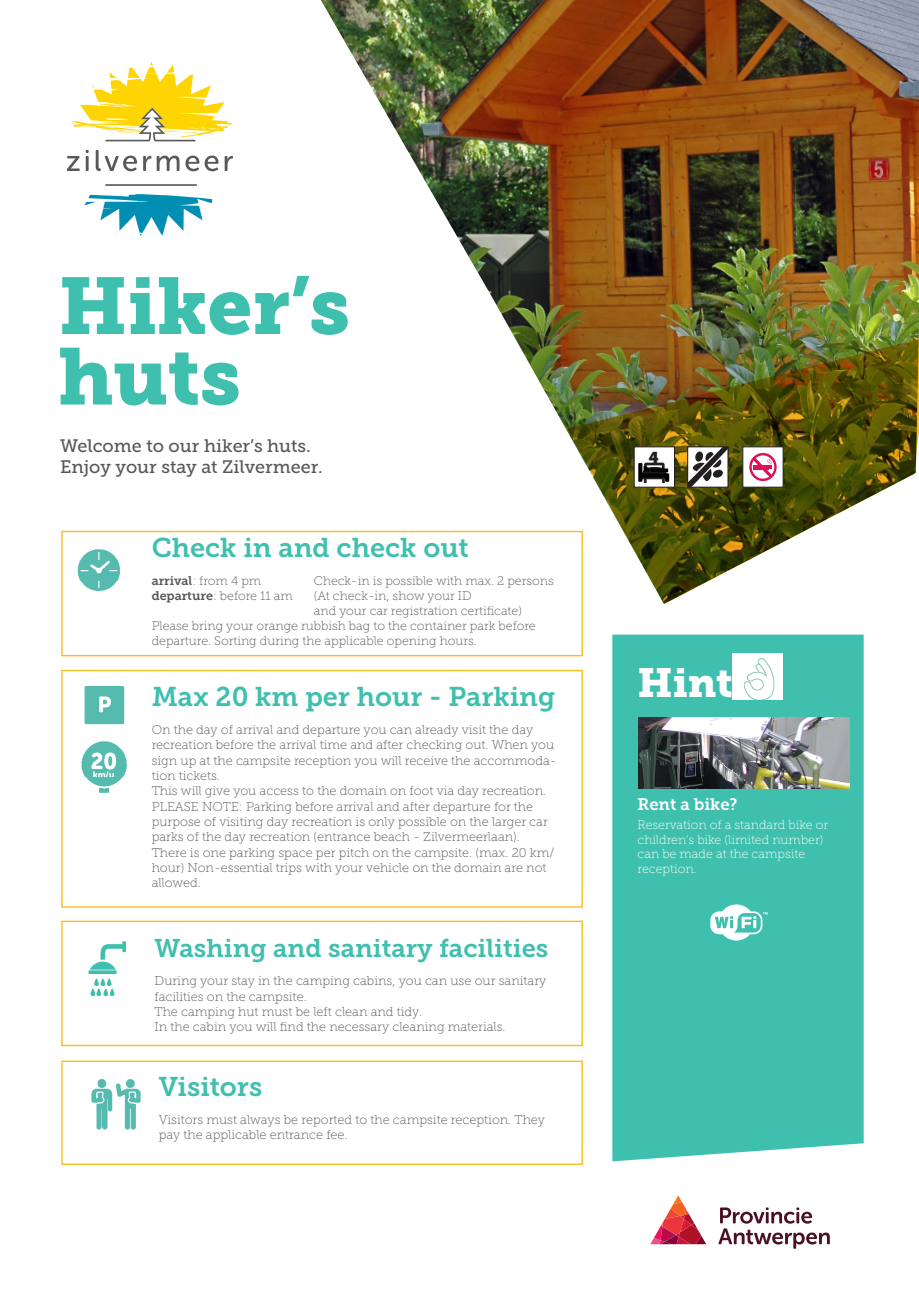
<style>
.page{position:relative;width:919px;height:1289px;background:#fff}
.page>*{position:absolute;margin:0;border:0;box-sizing:border-box;transform-origin:0 0}
.t1{font:79.5px "Museo Slab 900";color:#3fbfae}
.titel{font:40.5px "Museo Slab 900";color:#fff}
.titel-2{font:27px "Museo Slab 700";color:#3fbfae}
.titel-3{font:25.5px "Museo Slab 700";color:#3fbfae}
.t2{font:18px "Museo Slab 500";color:#57585a}
.titel-4{font:16.65px "Museo Slab 700";color:#fff}
.t3{font:15.6px "Museo Slab";color:#231f20}
.t4{font:12.75px/15.3px "Museo Slab 100";color:#57585a}
.t5{font:12.45px/15px "Museo Slab 100";color:#57585a}
.t6{font:12.45px/15px "Museo Slab 100";color:#fff}
.s1{font-family:"Museo Slab 700"}
</style>
<div class="page">
<div style="left:612px;top:634px;width:251px;height:527px;background:#3fbfae"></div>
<div style="left:61px;top:669px;width:522px;height:238px;border:1px solid #fdbc19"></div>
<div style="left:61px;top:920px;width:522px;height:126px;border:1px solid #fdbc19"></div>
<img style="left:195px;top:0;width:723px;height:531px">
<img style="left:567px;top:336px;width:351px;height:268px">
<svg style="left:718px;top:1207px;width:111px;height:41px"></svg>
<svg style="left:650px;top:1195px;width:56px;height:49px"></svg>
<svg style="left:710px;top:904px;width:57px;height:36px"></svg>
<div style="left:61px;top:531px;width:522px;height:125px;border:1px solid #fdbc19"></div>
<svg style="left:67px;top:156px;width:13px;height:15px"></svg>
<hr style="left:86px;top:156px;width:3px;height:15px;background:#57585a">
<svg style="left:96px;top:150px;width:41px;height:21px"></svg>
<svg style="left:143px;top:156px;width:8px;height:15px"></svg>
<svg style="left:157px;top:156px;width:22px;height:15px"></svg>
<svg style="left:185px;top:156px;width:33px;height:15px"></svg>
<svg style="left:225px;top:156px;width:9px;height:15px"></svg>
<svg style="left:84px;top:194px;width:128px;height:43px"></svg>
<hr style="left:105px;top:184px;width:92px;height:2px;background:#57585a">
<svg style="left:70px;top:62px;width:162px;height:79px"></svg>
<img style="left:77px;top:549px;width:43px;height:42px">
<img style="left:732px;top:653px;width:50px;height:46px">
<img style="left:81px;top:741px;width:46px;height:52px">
<img style="left:84px;top:686px;width:41px;height:39px">
<svg style="left:687px;top:446px;width:41px;height:41px"></svg>
<div style="left:742px;top:446px;width:41px;height:41px;background:#fff;border:1px solid #211f21"></div>
<div style="left:634px;top:446px;width:40px;height:41px;background:#fff;border:1px solid #241f21"></div>
<img style="left:637px;top:462px;width:34px;height:24px">
<svg style="left:90px;top:941px;width:36px;height:28px"></svg>
<hr style="left:88px;top:970px;width:29px;height:3px;background:#3fbfae">
<svg style="left:90px;top:978px;width:25px;height:18px"></svg>
<svg style="left:749px;top:453px;width:27px;height:28px"></svg>
<img style="left:91px;top:1079px;width:50px;height:51px">
<div style="left:61px;top:1060px;width:522px;height:104px;border:1px solid #fdbc19"></div>
<img style="left:638px;top:717px;width:210px;height:71px">
<p class="t1" style="left:58px;top:260px;width:293px">Hiker’s</p>
<p class="t1" style="left:58px;top:330px;width:184px">huts</p>
<p class="t2" style="left:60px;top:435px;width:252px">Welcome to our hiker’s huts.</p>
<p class="t2" style="left:60px;top:457px;width:264px">Enjoy your stay at Zilvermeer.</p>
<p class="titel-2" style="left:152px;top:533px;width:318px">Check in and check out</p>
<p class="t5" style="left:152px;top:573px;width:111px"><span class="s1">arrival</span>: from 4 pm</p>
<p class="t5" style="left:314px;top:573px;width:241px">Check-in is possible with max. 2 persons</p>
<p class="t5" style="left:152px;top:588px;width:143px"><span class="s1">departure</span>: before 11 am</p>
<p class="t5" style="left:314px;top:588px;width:210px">(At check-in, show your ID<br>and your car registration certificate)</p>
<p class="t5" style="left:152px;top:618px;width:385px">Please bring your orange rubbish bag to the container park before departure. Sorting during the applicable opening hours.</p>
<p class="titel-2" style="left:152px;top:681px;width:405px">Max 20 km per hour - Parking</p>
<p class="t4" style="left:152px;top:722px;width:406px">On the day of arrival and departure you can already visit the day recreation before the arrival time and after checking out. When you sign up at the campsite reception you will receive the accommoda&shy;tion tickets.</p>
<p class="t4" style="left:152px;top:783px;width:396px">This will give you access to the domain on foot via day recreation.</p>
<p class="t4" style="left:152px;top:798px;width:397px">PLEASE NOTE: Parking before arrival and after departure for the purpose of visiting day recreation is only possible on the larger car parks of the day recreation (entrance beach - Zilvermeerlaan).</p>
<p class="t4" style="left:152px;top:844px;width:404px">There is one parking space per pitch on the campsite. (max. 20 km/ hour) Non-essential trips with your vehicle on the domain are not allowed.</p>
<p class="titel-3" style="left:154px;top:933px;width:395px">Washing and sanitary facilities</p>
<p class="t4" style="left:154px;top:973px;width:393px">During your stay in the camping cabins, you can use our sanitary facilities on the campsite.</p>
<p class="t4" style="left:154px;top:1003px;width:269px">The camping hut must be left clean and tidy.</p>
<p class="t4" style="left:154px;top:1019px;width:352px">In the cabin you will find the necessary cleaning materials.</p>
<p class="titel-2" style="left:159px;top:1071px;width:105px">Visitors</p>
<p class="t4" style="left:159px;top:1111px;width:388px">Visitors must always be reported to the campsite reception. They pay the applicable entrance fee.</p>
<p class="t3" style="left:648px;top:448px;width:12px">4</p>
<p class="titel" style="left:637px;top:659px;width:97px">Hint</p>
<p class="titel-4" style="left:637px;top:794px;width:102px">Rent a bike?</p>
<p class="t6" style="left:637px;top:816px;width:192px">Reservation of a standard bike or children’s bike (limited number) can be made at the campsite reception.</p>
</div>
